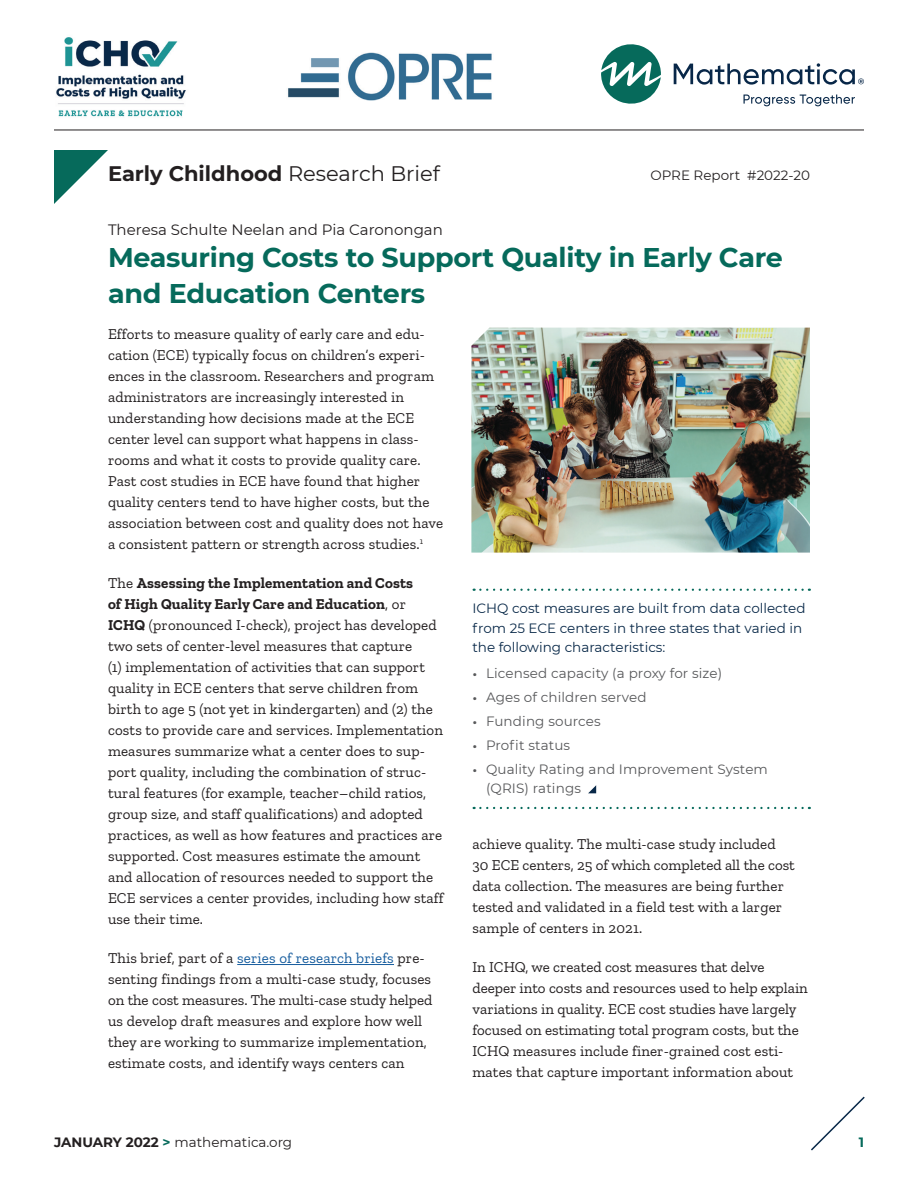
<style>
.page{position:relative;width:918px;height:1188px;background:#fff}
.page>*{position:absolute;margin:0;border:0;box-sizing:border-box;transform-origin:0 0}
.t1{font:700 27px/36px "Montserrat";letter-spacing:-.01em;color:#066a5b}
.t2{font:700 21px "Montserrat";color:#231f20}
.t3{font:15px/21px "Zilla Slab";letter-spacing:.01em;color:#231f20}
.t4{font:15px "Montserrat";color:#231f20}
.t5{font:13.5px/19.5px "Montserrat";letter-spacing:.01em;color:#57585a}
.t6{font:13.5px/19.5px "Montserrat";color:#082848}
.t7{font:13.5px "Montserrat";color:#231f20}
.t8{font:700 13.5px "Montserrat";color:#066a5b}
.s1{font-weight:400}
.s2{font-weight:700}
.s3{color:#175d9e}
.s4{font-family:"Zilla Slab"}
.s5{font-weight:700;color:#066a5b}
</style>
<div class="page">
<svg style="left:811px;top:1096px;width:54px;height:55px"></svg>
<img style="left:54px;top:37px;width:150px;height:93px">
<img style="left:288px;top:53px;width:204px;height:47px">
<svg style="left:601px;top:44px;width:60px;height:60px"></svg>
<svg style="left:744px;top:95px;width:111px;height:11px"></svg>
<svg style="left:674px;top:63px;width:190px;height:22px"></svg>
<hr style="left:54px;top:130px;width:810px;height:1px;background:#231f20">
<svg style="left:54px;top:150px;width:54px;height:54px"></svg>
<hr style="left:237px;top:964px;width:157px;height:1px;background:#175d9e">
<svg style="left:474px;top:589px;width:336px;height:2px"></svg>
<svg style="left:474px;top:807px;width:336px;height:2px"></svg>
<svg style="left:588px;top:785px;width:8px;height:8px"></svg>
<img style="left:471px;top:328px;width:339px;height:225px">
<p class="t2" style="left:108px;top:159px;width:333px">Early Childhood <span class="s1">Research Brief</span></p>
<p class="t7" style="left:650px;top:165px;width:161px">OPRE Report #2022-20</p>
<p class="t4" style="left:108px;top:219px;width:336px">Theresa Schulte Neelan and Pia Caronongan</p>
<h1 class="t1" style="left:108px;top:238px;width:676px">Measuring Costs to Support Quality in Early Care and Education Centers</h1>
<p class="t3" style="left:108px;top:324px;width:337px">Efforts to measure quality of early care and edu&shy;cation (ECE) typically focus on children’s experi&shy;ences in the classroom. Researchers and program administrators are increasingly interested in understanding how decisions made at the ECE center level can support what happens in class&shy;rooms and what it costs to provide quality care.<br>Past cost studies in ECE have found that higher quality centers tend to have higher costs, but the association between cost and quality does not have a consistent pattern or strength across studies.<sup>1</sup></p>
<p class="t3" style="left:108px;top:573px;width:337px">The <span class="s2">Assessing the Implementation and Costs<br>of High Quality Early Care and Education</span>, or <span class="s2">ICHQ</span> (pronounced I-check), project has developed two sets of center-level measures that capture<br>(1) implementation of activities that can support quality in ECE centers that serve children from birth to age 5 (not yet in kindergarten) and (2) the costs to provide care and services. Implementation measures summarize what a center does to sup&shy;port quality, including the combination of struc&shy;tural features (for example, teacher–child ratios, group size, and staff qualifications) and adopted practices, as well as how features and practices are supported. Cost measures estimate the amount and allocation of resources needed to support the ECE services a center provides, including how staff use their time.</p>
<p class="t3" style="left:108px;top:948px;width:326px">This brief, part of a <span class="s3">series of research briefs</span> pre&shy;senting findings from a multi-case study, focuses on the cost measures. The multi-case study helped us develop draft measures and explore how well they are working to summarize implementation, estimate costs, and identify ways centers can</p>
<p class="t6" style="left:472px;top:598px;width:335px">ICHQ cost measures are built from data collected from 25 ECE centers in three states that varied in the following characteristics:</p>
<p class="t5" style="left:472px;top:663px;width:251px"><span class="s4">•</span> Licensed capacity (a proxy for size)</p>
<p class="t5" style="left:472px;top:687px;width:176px"><span class="s4">•</span> Ages of children served</p>
<p class="t5" style="left:472px;top:711px;width:130px"><span class="s4">•</span> Funding sources</p>
<p class="t5" style="left:472px;top:735px;width:99px"><span class="s4">•</span> Profit status</p>
<p class="t5" style="left:486px;top:759px;width:283px;text-indent:-14px"><span class="s4">•</span> Quality Rating and Improvement System (QRIS) ratings</p>
<p class="t3" style="left:472px;top:833px;width:324px">achieve quality. The multi-case study included 30 ECE centers, 25 of which completed all the cost data collection. The measures are being further tested and validated in a field test with a larger sample of centers in 2021.</p>
<p class="t3" style="left:472px;top:956px;width:337px">In ICHQ, we created cost measures that delve deeper into costs and resources used to help explain variations in quality. ECE cost studies have largely focused on estimating total program costs, but the ICHQ measures include finer-grained cost esti&shy;mates that capture important information about</p>
<p class="t7" style="left:54px;top:1133px;width:240px"><span class="s2">JANUARY 2022</span> <span class="s5">&gt;</span> mathematica.org</p>
<p class="t8" style="left:859px;top:1132px;width:7px">1</p>
</div>
